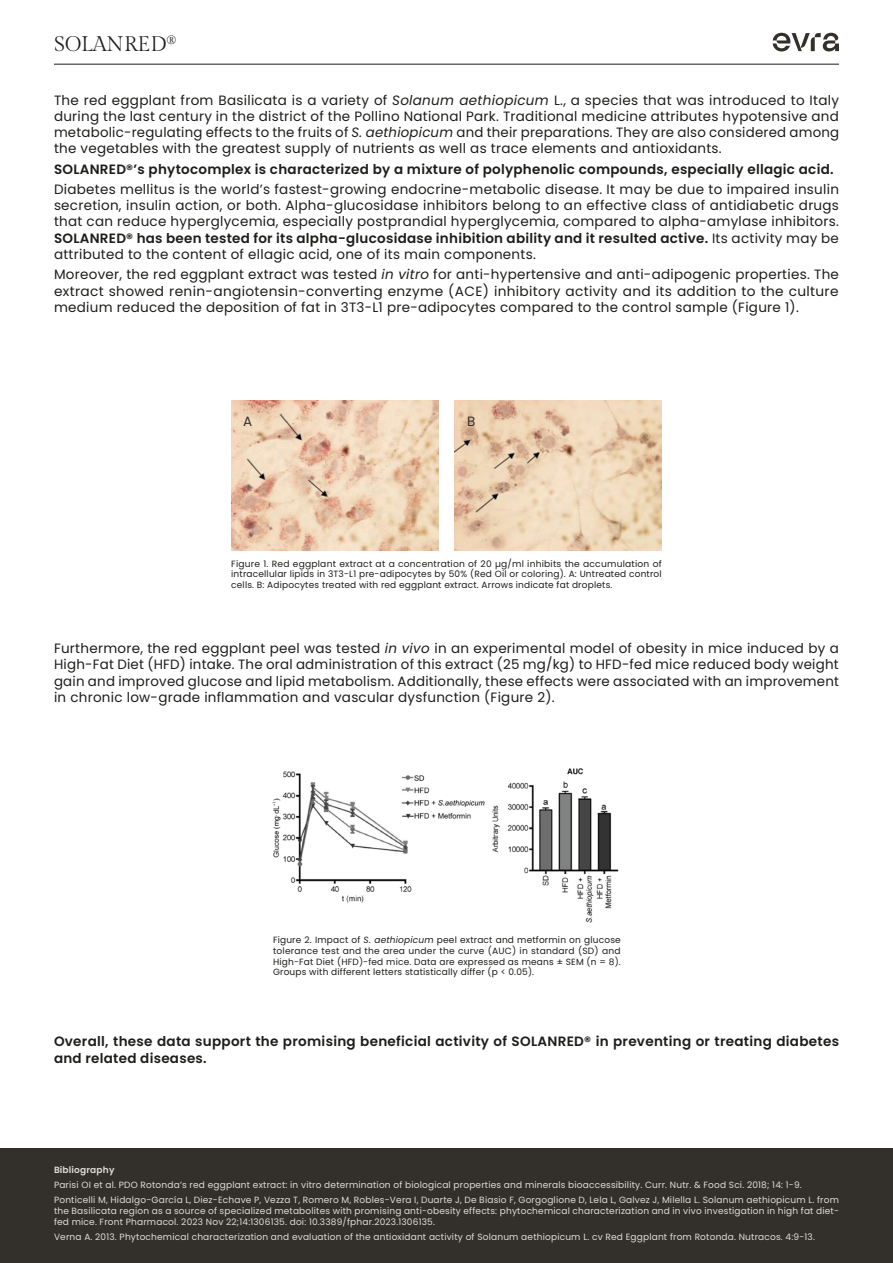
<style>
.page{position:relative;width:893px;height:1263px;background:#fff}
.page>*{position:absolute;margin:0;border:0;box-sizing:border-box;transform-origin:0 0}
.TEXT{font:21px "Gilda Display";color:#1d1d1b}
.text_ok{font:13.5px/16.2px "Poppins";letter-spacing:.02em;color:#1d1d1b;text-align:justify}
.text_ok-2{font:600 13.5px/16.2px "Poppins";letter-spacing:.02em;color:#1d1d1b}
.text_ok-3{font:13.5px "Poppins";color:#33302c}
.text_ok-4{font:9px/10.8px "Poppins";letter-spacing:.02em;color:#deddd8;text-align:justify}
.text_ok-5{font:9px/10.8px "Poppins";letter-spacing:.02em;color:#1d1d1b;text-align:justify}
.text_ok-6{font:600 9px "Poppins";letter-spacing:.02em;color:#deddd8}
.s1{font-style:italic}
.s2{font-weight:600}
</style>
<div class="page">
<hr style="left:54px;top:64px;width:785px;height:1px;background:#1d1d1b">
<svg style="left:773px;top:33px;width:66px;height:18px"></svg>
<div style="left:0;top:1148px;width:893px;height:115px;background:#33302c"></div>
<img style="left:231px;top:401px;width:208px;height:150px">
<img style="left:454px;top:401px;width:208px;height:150px">
<img style="left:272px;top:768px;width:347px;height:155px">
<p class="TEXT" style="left:54px;top:31px;width:124px">SOLANRED<sup>®</sup></p>
<p class="text_ok" style="left:54px;top:92px;width:787px">The red eggplant from Basilicata is a variety of <span class="s1">Solanum aethiopicum</span> L., a species that was introduced to Italy during the last century in the district of the Pollino National Park. Traditional medicine attributes hypotensive and metabolic-regulating effects to the fruits of <span class="s1">S. aethiopicum</span> and their preparations. They are also considered among the vegetables with the greatest supply of nutrients as well as trace elements and antioxidants.</p>
<p class="text_ok-2" style="left:54px;top:161px;width:781px">SOLANRED®’s phytocomplex is characterized by a mixture of polyphenolic compounds, especially ellagic acid.</p>
<p class="text_ok" style="left:54px;top:181px;width:786px">Diabetes mellitus is the world’s fastest-growing endocrine-metabolic disease. It may be due to impaired insulin secretion, insulin action, or both. Alpha-glucosidase inhibitors belong to an effective class of antidiabetic drugs that can reduce hyperglycemia, especially postprandial hyperglycemia, compared to alpha-amylase inhibitors.<br><span class="s2">SOLANRED® has been tested for its alpha-glucosidase inhibition ability and it resulted active.</span> Its activity may be attributed to the content of ellagic acid, one of its main components.</p>
<p class="text_ok" style="left:54px;top:267px;width:786px">Moreover, the red eggplant extract was tested <span class="s1">in vitro</span> for anti-hypertensive and anti-adipogenic properties. The extract showed renin-angiotensin-converting enzyme (ACE) inhibitory activity and its addition to the culture medium reduced the deposition of fat in 3T3-L1 pre-adipocytes compared to the control sample (Figure 1).</p>
<p class="text_ok-3" style="left:243px;top:413px;width:11px">A</p>
<p class="text_ok-3" style="left:467px;top:413px;width:10px">B</p>
<p class="text_ok-5" style="left:231px;top:558px;width:432px">Figure 1. Red eggplant extract at a concentration of 20 μg/ml inhibits the accumulation of intracellular lipids in 3T3-L1 pre-adipocytes by 50% (Red Oil or coloring). A: Untreated control cells. B: Adipocytes treated with red eggplant extract. Arrows indicate fat droplets.</p>
<p class="text_ok" style="left:54px;top:640px;width:787px">Furthermore, the red eggplant peel was tested <span class="s1">in vivo</span> in an experimental model of obesity in mice induced by a High-Fat Diet (HFD) intake. The oral administration of this extract (25 mg/kg) to HFD-fed mice reduced body weight gain and improved glucose and lipid metabolism. Additionally, these effects were associated with an improvement in chronic low-grade inflammation and vascular dysfunction (Figure 2).</p>
<p class="text_ok-5" style="left:273px;top:934px;width:349px">Figure 2. Impact of <span class="s1">S. aethiopicum</span> peel extract and metformin on glucose tolerance test and the area under the curve (AUC) in standard (SD) and High-Fat Diet (HFD)-fed mice. Data are expressed as means ± SEM (n = 8).<br>Groups with different letters statistically differ (p &lt; 0.05).</p>
<p class="text_ok-2" style="left:54px;top:1033px;width:787px">Overall, these data support the promising beneficial activity of SOLANRED® in preventing or treating diabetes and related diseases.</p>
<p class="text_ok-6" style="left:54px;top:1164px;width:62px">Bibliography</p>
<p class="text_ok-4" style="left:54px;top:1179px;width:749px">Parisi OI et al. PDO Rotonda’s red eggplant extract: in vitro determination of biological properties and minerals bioaccessibility. Curr. Nutr. &amp; Food Sci. 2018; 14: 1-9.</p>
<p class="text_ok-4" style="left:54px;top:1194px;width:786px">Ponticelli M, Hidalgo-García L, Diez-Echave P, Vezza T, Romero M, Robles-Vera I, Duarte J, De Biasio F, Gorgoglione D, Lela L, Galvez J, Milella L. Solanum aethiopicum L. from the Basilicata region as a source of specialized metabolites with promising anti-obesity effects: phytochemical characterization and in vivo investigation in high fat diet&shy;fed mice. Front Pharmacol. 2023 Nov 22;14:1306135. doi: 10.3389/fphar.2023.1306135.</p>
<p class="text_ok-4" style="left:54px;top:1231px;width:762px">Verna A. 2013. Phytochemical characterization and evaluation of the antioxidant activity of Solanum aethiopicum L. cv Red Eggplant from Rotonda. Nutracos. 4:9-13.</p>
</div>
